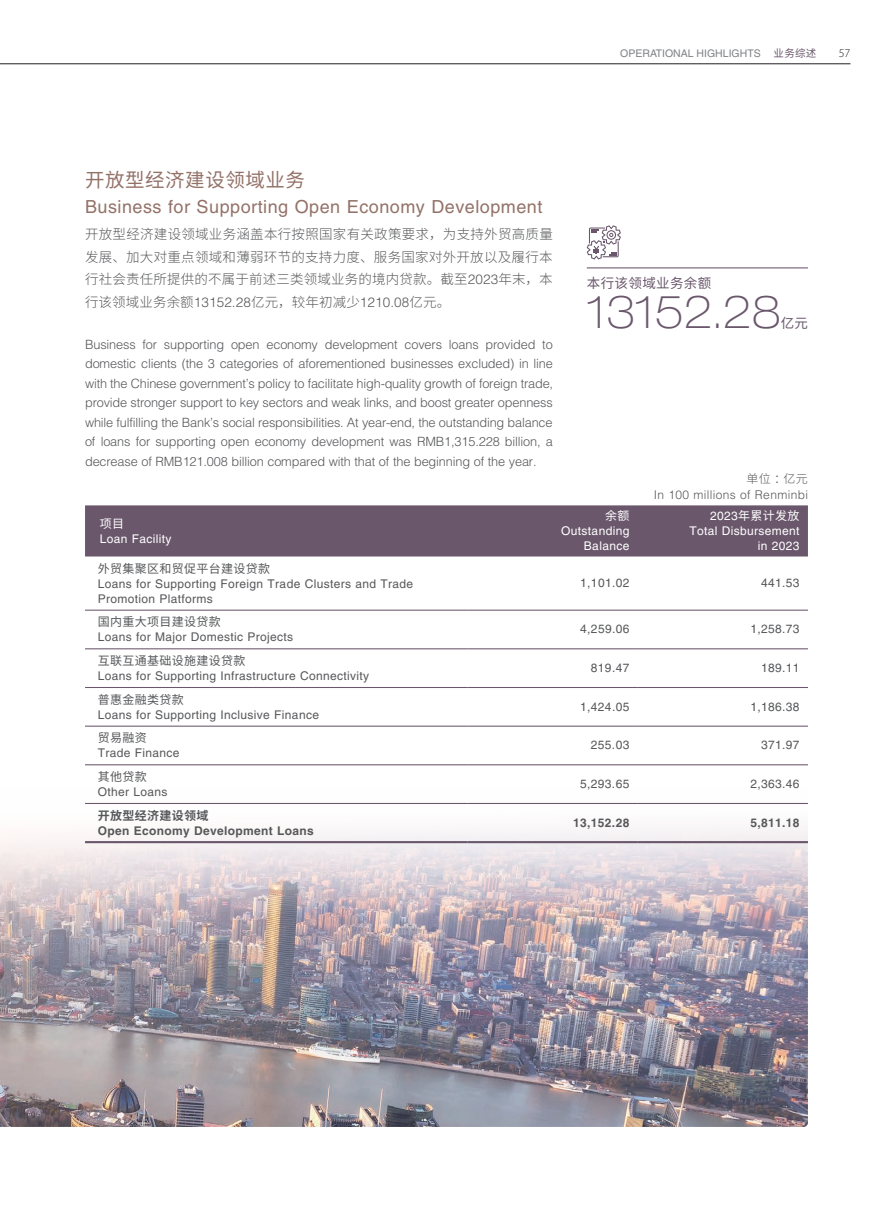
<style>
.page{position:relative;width:893px;height:1212px;background:#fff}
.page>*{position:absolute;margin:0;border:0;box-sizing:border-box;transform-origin:0 0}
.t1{font:100 expanded 45px "Helvetica Neue LT Pro";color:#6a576c}
.t2{font:19.5px "Source Han Sans CN";letter-spacing:.03em;color:#937268}
.t3{font:18px "Helvetica LT Std";letter-spacing:.03em;color:#937268}
.t4{font:300 13.5px/22.5px "Source Han Sans CN";letter-spacing:.015em;color:#57585a;text-align:justify}
.t5{font:13.5px "Source Han Sans CN";letter-spacing:.03em;color:#6a576c}
.t6{font:300 12.75px/19.5px "Helvetica LT Std";letter-spacing:-.01em;color:#57585a;text-align:justify}
.t7{font:12px/15px "Helvetica LT Std";letter-spacing:.03em;color:#57585a}
.t8{font:12px/15px "Helvetica LT Std";letter-spacing:.03em;color:#fff;text-align:right}
.t9{font:12px "Source Han Sans CN";letter-spacing:.03em;color:#57585a}
.t10{font:700 12px "Helvetica LT Std";letter-spacing:.03em;color:#57585a}
.t11{font:300 12px "Helvetica LT Std";letter-spacing:.03em;color:#57585a}
.t12{font:12px "Source Han Sans CN";letter-spacing:.03em;color:#fff}
.t13{font:700 12px "Source Han Sans CN";letter-spacing:.03em;color:#57585a}
.t14{font:300 12px "Source Han Sans CN";color:#57585a}
.t15{font:300 12px "Myriad Pro";color:#231f20}
.t16{font:10.5px "Helvetica LT Std";color:#808285}
.s1{font-family:"Source Han Sans CN";color:#6a576c}
.s2{font-family:"Helvetica LT Std"}
</style>
<div class="page">
<hr style="left:0;top:64px;width:850px;height:1px;background:#231f20">
<img style="left:0;top:802px;width:808px;height:325px">
<div style="left:85px;top:505px;width:723px;height:51px;background:#6a576c"></div>
<hr style="left:85px;top:610px;width:383px;height:1px;background:#6a576c">
<hr style="left:468px;top:610px;width:170px;height:1px;background:#6a576c">
<hr style="left:638px;top:610px;width:170px;height:1px;background:#6a576c">
<hr style="left:85px;top:648px;width:383px;height:1px;background:#6a576c">
<hr style="left:468px;top:648px;width:170px;height:1px;background:#6a576c">
<hr style="left:638px;top:648px;width:170px;height:1px;background:#6a576c">
<hr style="left:85px;top:687px;width:383px;height:1px;background:#6a576c">
<hr style="left:468px;top:687px;width:170px;height:1px;background:#6a576c">
<hr style="left:638px;top:687px;width:170px;height:1px;background:#6a576c">
<hr style="left:85px;top:726px;width:383px;height:1px;background:#6a576c">
<hr style="left:468px;top:726px;width:170px;height:1px;background:#6a576c">
<hr style="left:638px;top:726px;width:170px;height:1px;background:#6a576c">
<hr style="left:85px;top:764px;width:383px;height:1px;background:#6a576c">
<hr style="left:468px;top:764px;width:170px;height:1px;background:#6a576c">
<hr style="left:638px;top:764px;width:170px;height:1px;background:#6a576c">
<hr style="left:85px;top:803px;width:383px;height:1px;background:#6a576c">
<hr style="left:468px;top:803px;width:170px;height:1px;background:#6a576c">
<hr style="left:638px;top:803px;width:170px;height:1px;background:#6a576c">
<hr style="left:85px;top:841px;width:383px;height:2px;background:#6a576c">
<hr style="left:468px;top:841px;width:170px;height:2px;background:#6a576c">
<hr style="left:638px;top:841px;width:170px;height:2px;background:#6a576c">
<svg style="left:587px;top:225px;width:34px;height:34px"></svg>
<hr style="left:587px;top:267px;width:221px;height:1px;background:#6a576c">
<p class="t16" style="left:620px;top:47px;width:198px">OPERATIONAL HIGHLIGHTS <span class="s1">业务综述</span></p>
<p class="t15" style="left:839px;top:47px;width:13px">57</p>
<h2 class="t2" style="left:85px;top:169px;width:221px">开放型经济建设领域业务</h2>
<h3 class="t3" style="left:85px;top:196px;width:459px">Business for Supporting Open Economy Development</h3>
<p class="t4" style="left:85px;top:223px;width:469px">开放型经济建设领域业务涵盖本行按照国家有关政策要求，为支持外贸高质量发展、加大对重点领域和薄弱环节的支持力度、服务国家对外开放以及履行本行社会责任所提供的不属于前述三类领域业务的境内贷款。截至<span class="s2">2023</span>年末，本行该领域业务余额<span class="s2">13152.28</span>亿元，较年初减少<span class="s2">1210.08</span>亿元。</p>
<p class="t6" style="left:85px;top:334px;width:470px">Business for supporting open economy development covers loans provided to domestic clients (the 3 categories of aforementioned businesses excluded) in line with the Chinese government’s policy to facilitate high-quality growth of foreign trade, provide stronger support to key sectors and weak links, and boost greater openness while fulfilling the Bank’s social responsibilities. At year-end, the outstanding balance of loans for supporting open economy development was RMB1,315.228 billion, a decrease of RMB121.008 billion compared with that of the beginning of the year.</p>
<p class="t12" style="left:100px;top:516px;width:26px">项目</p>
<p class="t8" style="left:100px;top:531px;width:73px">Loan Facility</p>
<p class="t5" style="left:587px;top:276px;width:126px">本行该领域业务余额</p>
<h1 class="t1" style="left:587px;top:286px;width:196px">13152.28</h1>
<p class="t5" style="left:781px;top:316px;width:28px">亿元</p>
<p class="t12" style="left:605px;top:509px;width:26px">余额</p>
<p class="t8" style="left:561px;top:523px;width:70px">Outstanding<br>Balance</p>
<p class="t14" style="left:747px;top:471px;width:63px">单位：亿元</p>
<p class="t11" style="left:654px;top:487px;width:156px">In 100 millions of Renminbi</p>
<p class="t12" style="left:710px;top:509px;width:91px"><span class="s2">2023</span>年累计发放</p>
<p class="t8" style="left:689px;top:523px;width:112px">Total Disbursement in 2023</p>
<p class="t9" style="left:98px;top:561px;width:174px">外贸集聚区和贸促平台建设贷款</p>
<p class="t7" style="left:98px;top:576px;width:317px">Loans for Supporting Foreign Trade Clusters and Trade<br>Promotion Platforms</p>
<p class="t7" style="left:580px;top:575px;width:51px">1,101.02</p>
<p class="t7" style="left:761px;top:575px;width:40px">441.53</p>
<p class="t9" style="left:98px;top:615px;width:125px">国内重大项目建设贷款</p>
<p class="t7" style="left:98px;top:629px;width:197px">Loans for Major Domestic Projects</p>
<p class="t7" style="left:580px;top:622px;width:51px">4,259.06</p>
<p class="t7" style="left:750px;top:622px;width:51px">1,258.73</p>
<p class="t9" style="left:98px;top:654px;width:149px">互联互通基础设施建设贷款</p>
<p class="t7" style="left:98px;top:668px;width:273px">Loans for Supporting Infrastructure Connectivity</p>
<p class="t9" style="left:98px;top:692px;width:88px">普惠金融类贷款</p>
<p class="t7" style="left:98px;top:707px;width:223px">Loans for Supporting Inclusive Finance</p>
<p class="t9" style="left:98px;top:731px;width:51px">贸易融资</p>
<p class="t7" style="left:98px;top:745px;width:83px">Trade Finance</p>
<p class="t9" style="left:98px;top:770px;width:51px">其他贷款</p>
<p class="t7" style="left:98px;top:784px;width:71px">Other Loans</p>
<p class="t13" style="left:98px;top:808px;width:112px">开放型经济建设领域</p>
<p class="t10" style="left:98px;top:823px;width:218px">Open Economy Development Loans</p>
<p class="t7" style="left:591px;top:660px;width:40px">819.47</p>
<p class="t7" style="left:761px;top:660px;width:40px">189.11</p>
<p class="t7" style="left:580px;top:699px;width:51px">1,424.05</p>
<p class="t7" style="left:750px;top:699px;width:51px">1,186.38</p>
<p class="t7" style="left:591px;top:738px;width:40px">255.03</p>
<p class="t7" style="left:761px;top:738px;width:40px">371.97</p>
<p class="t7" style="left:580px;top:776px;width:51px">5,293.65</p>
<p class="t7" style="left:750px;top:776px;width:51px">2,363.46</p>
<p class="t10" style="left:573px;top:815px;width:58px">13,152.28</p>
<p class="t10" style="left:750px;top:815px;width:51px">5,811.18</p>
</div>
